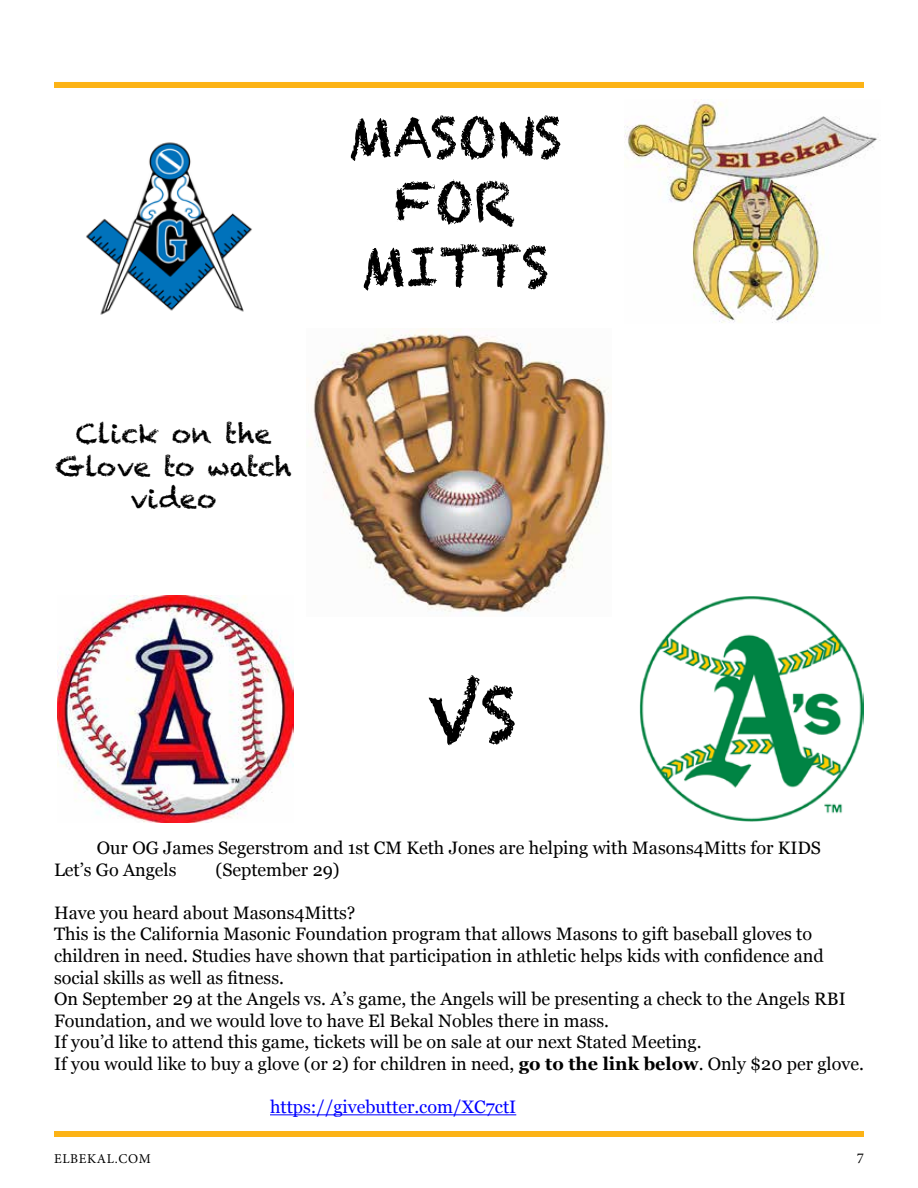
<style>
.page{position:relative;width:918px;height:1188px;background:#fff}
.page>*{position:absolute;margin:0;border:0;box-sizing:border-box;transform-origin:0 0}
.t1{font:72px "Chalkduster";color:#000}
.t2{font:54px/64.8px "Chalkduster";color:#000;text-align:center}
.t3{font:27px/32.4px "Chalkduster";color:#000;text-align:center}
.t4{font:18px/21.6px "Georgia";color:#000}
.t5{font:18px "Georgia";color:#00f}
.t6{font:15px "Minion Pro";color:#000}
.t7{font:13.5px "Minion Pro";letter-spacing:.05em;color:#000}
.s1{font-weight:700}
</style>
<div class="page">
<div style="left:54px;top:1131px;width:810px;height:6px;background:#fcb316"></div>
<div style="left:54px;top:82px;width:810px;height:6px;background:#fcb316"></div>
<hr style="left:270px;top:1114px;width:246px;height:1px;background:#00f">
<img style="left:308px;top:329px;width:302px;height:284px">
<img style="left:57px;top:595px;width:237px;height:228px">
<img style="left:86px;top:142px;width:166px;height:173px">
<img style="left:639px;top:596px;width:225px;height:226px">
<img style="left:624px;top:99px;width:256px;height:224px">
<h3 class="t3" style="left:55px;top:418px;width:238px">Click on the<br>Glove to watch video</h3>
<h2 class="t2" style="left:348px;top:104px;width:216px">MASONS<br>FOR<br>MITTS</h2>
<h1 class="t1" style="left:427px;top:672px;width:91px">VS</h1>
<p class="t4" style="left:54px;top:836px;width:768px;text-indent:43px">Our OG James Segerstrom and 1st CM Keth Jones are helping with Masons4Mitts for KIDS<br>Let’s Go Angels</p>
<p class="t4" style="left:216px;top:858px;width:126px">(September 29)</p>
<p class="t4" style="left:54px;top:901px;width:811px">Have you heard about Masons4Mitts?<br>This is the California Masonic Foundation program that allows Masons to gift baseball gloves to children in need. Studies have shown that participation in athletic helps kids with confidence and social skills as well as fitness.<br>On September 29 at the Angels vs. A’s game, the Angels will be presenting a check to the Angels RBI Foundation, and we would love to have El Bekal Nobles there in mass.<br>If you’d like to attend this game, tickets will be on sale at our next Stated Meeting.<br>If you would like to buy a glove (or 2) for children in need, <span class="s1">go to the link below</span>. Only $20 per glove.</p>
<p class="t5" style="left:270px;top:1094px;width:248px">https://givebutter.com/XC7ctI</p>
<p class="t7" style="left:54px;top:1150px;width:98px">ELBEKAL.COM</p>
<p class="t6" style="left:857px;top:1148px;width:9px">7</p>
</div>
